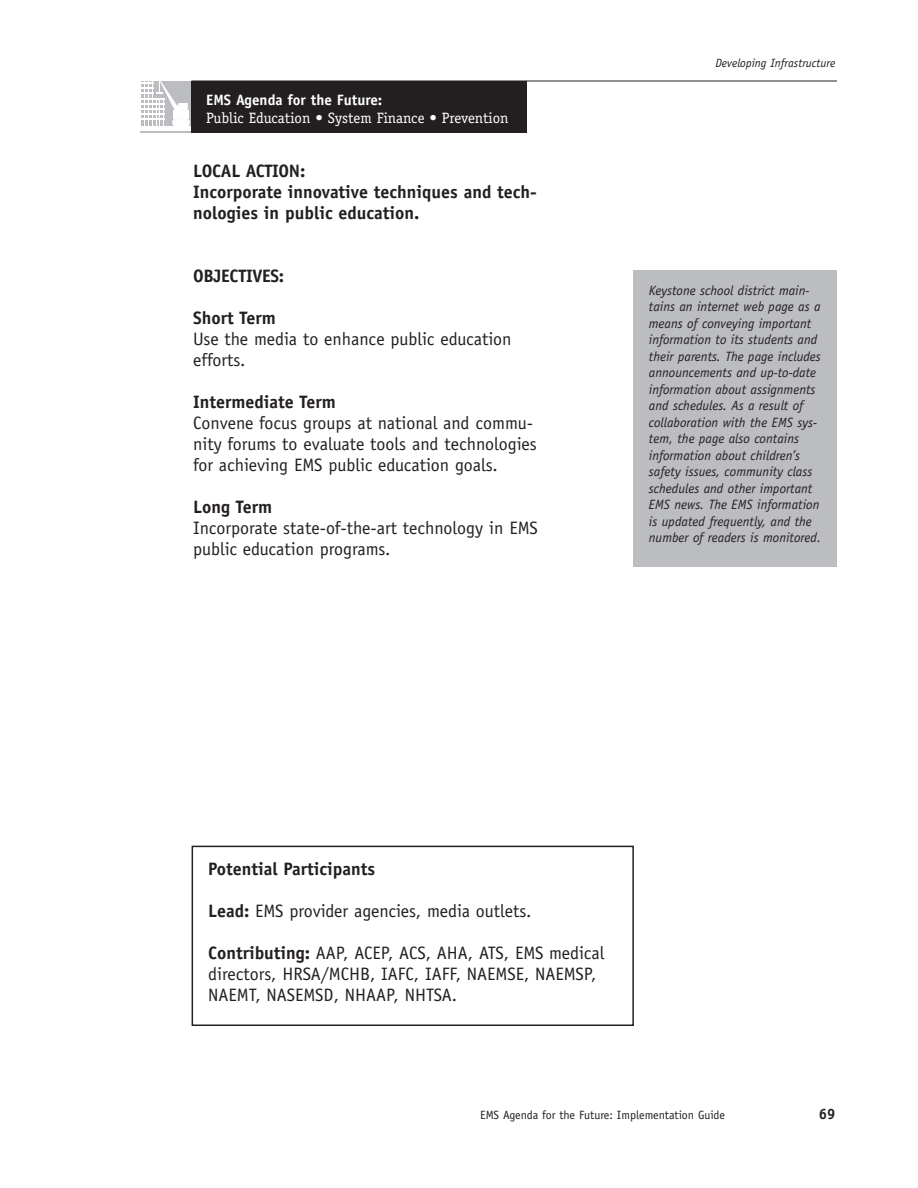
<style>
.page{position:relative;width:918px;height:1188px;background:#fff}
.page>*{position:absolute;margin:0;border:0;box-sizing:border-box;transform-origin:0 0}
.t1{font:18px/21px "Officina Sans";color:#231f20}
.t2{font:700 18px/21px "Officina Sans";color:#231f20}
.t3{font:15px/17.9px "Officina Serif";color:#fff}
.t4{font:700 15px "Officina Sans";color:#231f20}
.t5{font:italic 13.5px/16.5px "Officina Sans";color:#231f20}
.t6{font:12px "Officina Sans";color:#231f20}
.t7{font:italic 12px "Officina Sans";color:#231f20}
.s1{font-family:"Officina Sans";font-weight:700}
.s2{font-weight:700}
</style>
<div class="page">
<hr style="left:192px;top:81px;width:645px;height:1px;background:#231f20">
<div style="left:634px;top:270px;width:203px;height:297px;background:#bcbdc0"></div>
<div style="left:192px;top:846px;width:442px;height:180px;border:2px solid #231f20"></div>
<div style="left:140px;top:81px;width:52px;height:52px;background:#bcbdc0"></div>
<div style="left:140px;top:126px;width:51px;height:5px;background:#fff"></div>
<svg style="left:140px;top:81px;width:50px;height:45px"></svg>
<div style="left:192px;top:81px;width:334px;height:52px;background:#231f20"></div>
<p class="t3" style="left:206px;top:91px;width:304px"><span class="s1">EMS Agenda for the Future:<br></span>Public Education • System Finance • Prevention</p>
<p class="t2" style="left:193px;top:161px;width:345px">LOCAL ACTION:<br>Incorporate innovative techniques and tech&shy;nologies in public education.</p>
<p class="t2" style="left:193px;top:266px;width:93px">OBJECTIVES:</p>
<p class="t2" style="left:193px;top:308px;width:84px">Short Term</p>
<p class="t1" style="left:193px;top:329px;width:320px">Use the media to enhance public education efforts.</p>
<p class="t2" style="left:193px;top:392px;width:144px">Intermediate Term</p>
<p class="t1" style="left:193px;top:413px;width:345px">Convene focus groups at national and commu&shy;nity forums to evaluate tools and technologies for achieving EMS public education goals.</p>
<p class="t2" style="left:193px;top:497px;width:81px">Long Term</p>
<p class="t1" style="left:193px;top:518px;width:346px">Incorporate state-of-the-art technology in EMS public education programs.</p>
<p class="t7" style="left:715px;top:58px;width:122px">Developing Infrastructure</p>
<p class="t5" style="left:649px;top:283px;width:174px">Keystone school district main&shy;tains an internet web page as a means of conveying important information to its students and their parents. The page includes announcements and up-to-date information about assignments and schedules. As a result of collaboration with the EMS sys&shy;tem, the page also contains information about children’s safety issues, community class schedules and other important<br>EMS news. The EMS information is updated frequently, and the number of readers is monitored.</p>
<p class="t2" style="left:208px;top:860px;width:169px">Potential Participants</p>
<p class="t1" style="left:208px;top:902px;width:325px"><span class="s2">Lead:</span> EMS provider agencies, media outlets.</p>
<p class="t1" style="left:208px;top:944px;width:398px"><span class="s2">Contributing:</span> AAP, ACEP, ACS, AHA, ATS, EMS medical directors, HRSA/MCHB, IAFC, IAFF, NAEMSE, NAEMSP,<br>NAEMT, NASEMSD, NHAAP, NHTSA.</p>
<p class="t6" style="left:480px;top:1111px;width:246px">EMS Agenda for the Future: Implementation Guide</p>
<p class="t4" style="left:819px;top:1109px;width:18px">69</p>
</div>
